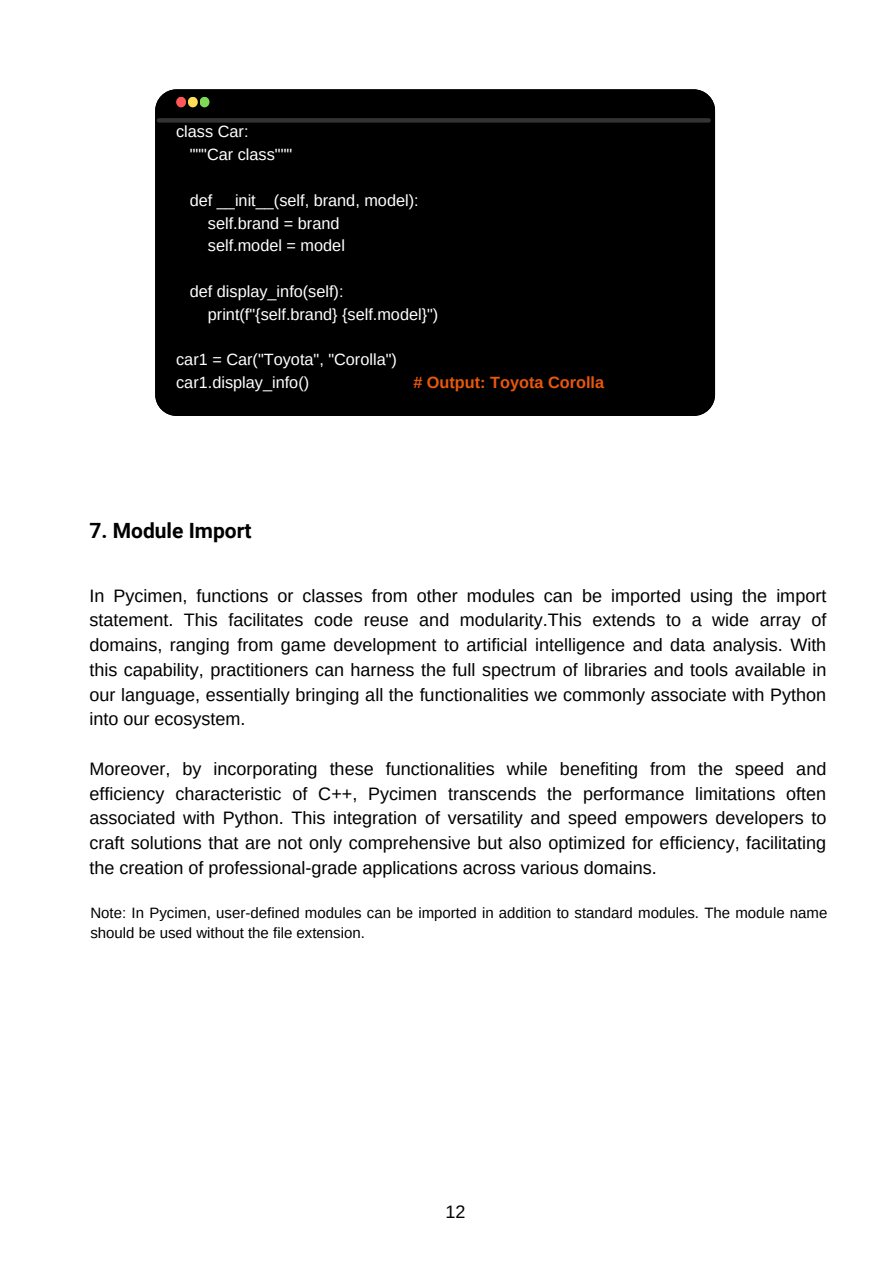
<style>
.page{position:relative;width:894px;height:1264px;background:#fff}
.page>*{position:absolute;margin:0;border:0;box-sizing:border-box;transform-origin:0 0}
.t1{font:700 21px "Roboto";color:#000}
.t2{font:18px/24.8px "Arimo";color:#000;text-align:justify}
.t3{font:16.35px/22.8px "Arimo";color:#fff}
.t4{font:700 16.35px "Arimo";color:#e9580c}
.t5{font:15px/20.2px "Arimo";color:#000}
</style>
<div class="page">
<div style="left:155px;top:89px;width:559px;height:327px;background:#000"></div>
<div style="left:159px;top:118px;width:549px;height:5px;background:#333"></div>
<div style="left:176px;top:97px;width:10px;height:10px;background:#ff5757;border-radius:50%"></div>
<div style="left:188px;top:97px;width:10px;height:10px;background:#ffde59;border-radius:50%"></div>
<div style="left:199px;top:97px;width:10px;height:10px;background:#7ed957;border-radius:50%"></div>
<h2 class="t3" style="left:190px;top:120px;width:104px;text-indent:-14px">class Car: """Car class"""</h2>
<h2 class="t3" style="left:208px;top:189px;width:212px;text-indent:-18px">def __init__(self, brand, model): self.brand = brand<br>self.model = model</h2>
<h2 class="t3" style="left:208px;top:280px;width:232px;text-indent:-18px">def display_info(self): print(f"{self.brand} {self.model}")</h2>
<h1 class="t3" style="left:176px;top:348px;width:222px">car1 = Car("Toyota", "Corolla") car1.display_info()</h1>
<h1 class="t4" style="left:413px;top:373px;width:192px"># Output: Toyota Corolla</h1>
<h2 class="t1" style="left:89px;top:518px;width:164px">7. Module Import</h2>
<h2 class="t2" style="left:89px;top:583px;width:738px">In Pycimen, functions or classes from other modules can be imported using the import statement. This facilitates code reuse and modularity.This extends to a wide array of domains, ranging from game development to artificial intelligence and data analysis. With this capability, practitioners can harness the full spectrum of libraries and tools available in our language, essentially bringing all the functionalities we commonly associate with Python into our ecosystem.</h2>
<p class="t2" style="left:89px;top:756px;width:738px">Moreover, by incorporating these functionalities while benefiting from the speed and efficiency characteristic of C++, Pycimen transcends the performance limitations often associated with Python. This integration of versatility and speed empowers developers to craft solutions that are not only comprehensive but also optimized for efficiency, facilitating the creation of professional-grade applications across various domains.</p>
<p class="t5" style="left:90px;top:902px;width:738px">Note: In Pycimen, user-defined modules can be imported in addition to standard modules. The module name should be used without the file extension.</p>
<h2 class="t2" style="left:445px;top:1198px;width:22px">12</h2>
</div>
